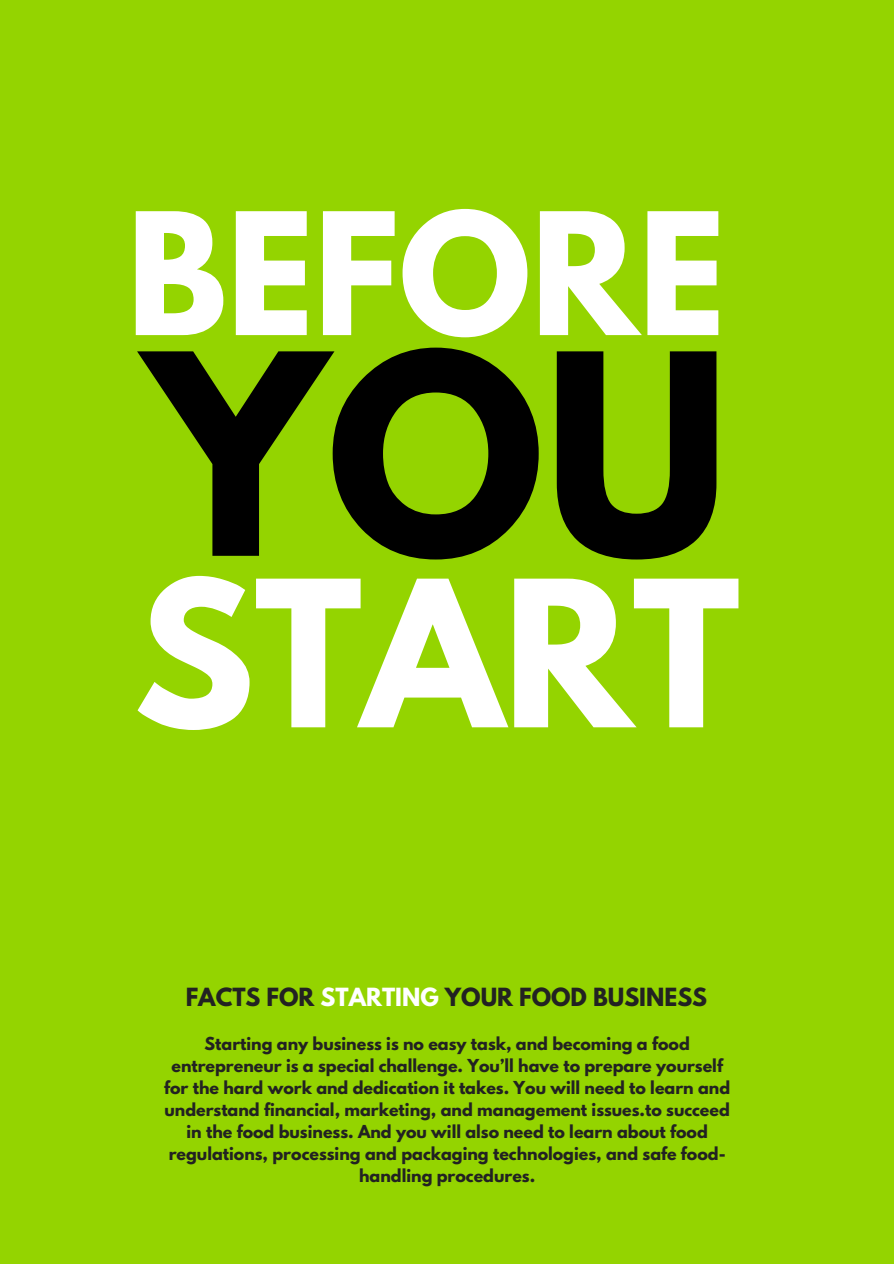
<style>
.page{position:relative;width:894px;height:1264px;background:#fff}
.page>*{position:absolute;margin:0;border:0;box-sizing:border-box;transform-origin:0 0}
.t1{font:700 247.65px "League Spartan";color:#000}
.t2{font:700 180.15px "League Spartan";color:#fff}
.t3{font:700 150.15px "League Spartan";color:#fff}
.t4{font:700 22.2px "League Spartan";color:#222}
.t5{font:700 15.9px/21.9px "League Spartan";color:#222;text-align:center}
.s1{color:#fff}
</style>
<div class="page">
<div style="left:0;top:0;width:893px;height:1263px;background:#94d400"></div>
<h3 class="t3" style="left:127px;top:200px;width:600px">BEFORE</h3>
<h1 class="t1" style="left:144px;top:333px;width:585px">YOU</h1>
<h2 class="t2" style="left:133px;top:565px;width:607px">START</h2>
<h3 class="t4" style="left:186px;top:986px;width:523px">FACTS FOR <span class="s1">STARTING</span> YOUR FOOD BUSINESS</h3>
<p class="t5" style="left:164px;top:1034px;width:567px">Starting any business is no easy task, and becoming a food entrepreneur is a special challenge. You’ll have to prepare yourself for the hard work and dedication it takes. You will need to learn and understand financial, marketing, and management issues.to succeed in the food business. And you will also need to learn about food regulations, processing and packaging technologies, and safe food&shy;handling procedures.</p>
</div>
